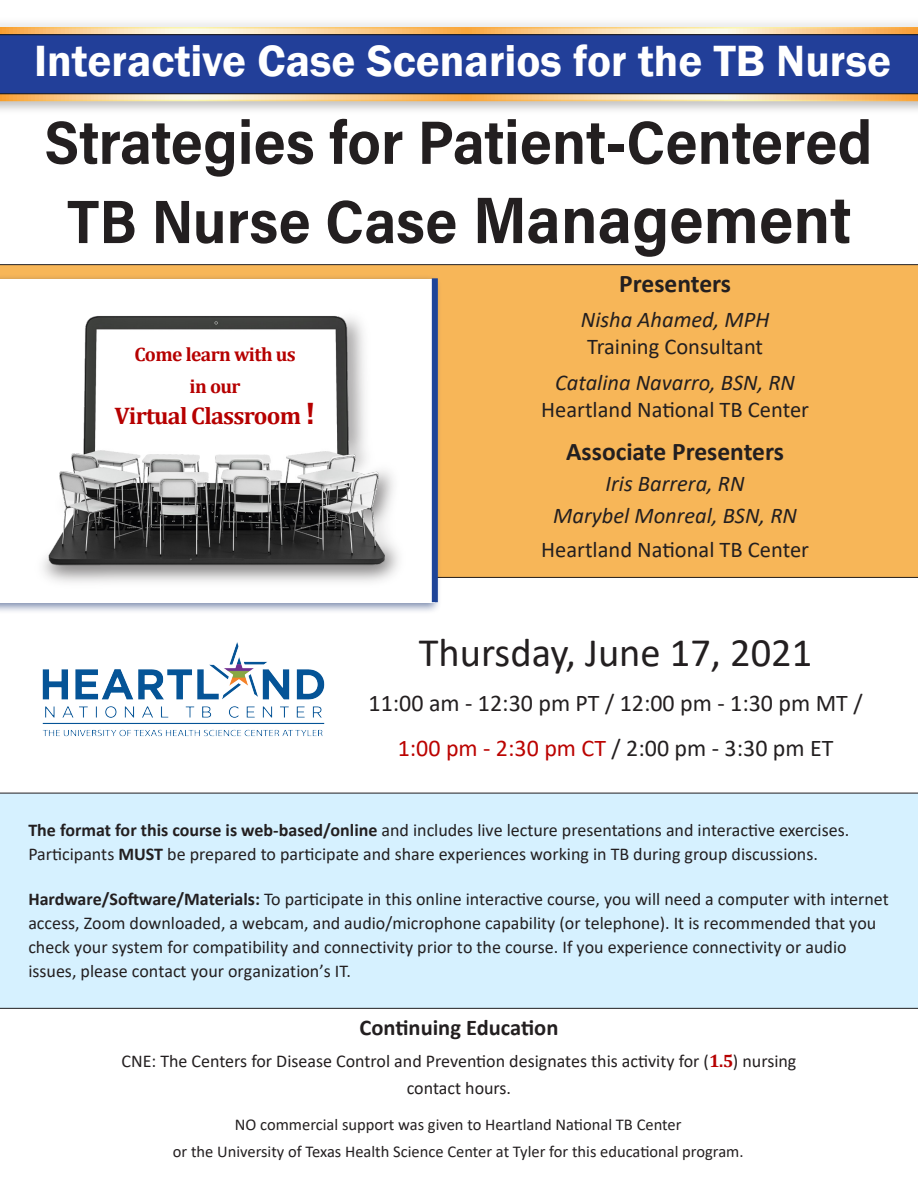
<style>
.page{position:relative;width:918px;height:1188px;background:#fff}
.page>*{position:absolute;margin:0;border:0;box-sizing:border-box;transform-origin:0 0}
.t1{font:61.5px/79.2px "Acumin Variable Concept";color:#231f20;text-align:center}
.t2{font:600 45px "Franklin Gothic";color:#fff}
.t3{font:40.5px "Calibri";color:#231f20}
.t4{font:700 25.5px "Calibri";color:#231f20}
.t5{font:700 24.15px "Cambria";letter-spacing:-.03em;color:#b60000}
.t6{font:24px "Calibri";color:#231f20}
.t7{font:italic 22.5px "Calibri";color:#231f20}
.t8{font:22.5px "Calibri";color:#231f20}
.t9{font:700 22.5px "Calibri";color:#231f20}
.t10{font:700 19.5px "Cambria";letter-spacing:-.03em;color:#b60000}
.t11{font:18px/24px "Calibri";color:#231f20}
.t12{font:16.5px "Calibri";color:#231f20}
.s1{font-size:66px}
.s2{font-size:31.5px}
.s3{color:#bb0300}
.s4{font-weight:700}
.s5{font-family:"Cambria";font-weight:700;color:#b60000}
</style>
<div class="page">
<div style="left:0;top:264px;width:918px;height:314px;background:#f7b658"></div>
<div style="left:0;top:274px;width:442px;height:340px;background:#002063;opacity:.52"></div>
<div style="left:0;top:279px;width:434px;height:323px;background:#fff"></div>
<img style="left:0;top:267px;width:445px;height:322px">
<div style="left:0;top:793px;width:918px;height:216px;background:#d6f1ff"></div>
<img style="left:42px;top:642px;width:283px;height:95px">
<div style="left:0;top:16px;width:918px;height:100px;background:#231f20;opacity:.75"></div>
<svg style="left:0;top:27px;width:918px;height:74px;background:#f6cf93"></svg>
<div style="left:0;top:34px;width:918px;height:60px;background:#223f99"></div>
<div style="left:432px;top:278px;width:6px;height:324px;background:#1e4498"></div>
<p class="t2" style="left:34px;top:34px;width:858px">Interactive Case Scenarios for the TB Nurse</p>
<p class="t1" style="left:44px;top:100px;width:830px">Strategies for Patient-Centered<br>TB Nurse Case <span class="s1">Management</span></p>
<p class="t10" style="left:134px;top:341px;width:163px">Come learn with us</p>
<p class="t10" style="left:190px;top:373px;width:52px">in our</p>
<p class="t5" style="left:114px;top:399px;width:203px">Virtual Classroom <span class="s2">!</span></p>
<p class="t4" style="left:619px;top:266px;width:113px">Presenters</p>
<p class="t7" style="left:581px;top:304px;width:190px">Nisha Ahamed, MPH</p>
<p class="t8" style="left:587px;top:331px;width:178px">Training Consultant</p>
<p class="t7" style="left:555px;top:367px;width:241px">Catalina Navarro, BSN, RN</p>
<p class="t8" style="left:541px;top:394px;width:269px">Heartland National TB Center</p>
<p class="t4" style="left:566px;top:433px;width:219px">Associate Presenters</p>
<p class="t7" style="left:606px;top:468px;width:141px">Iris Barrera, RN</p>
<p class="t7" style="left:553px;top:499px;width:245px">Marybel Monreal, BSN, RN</p>
<p class="t8" style="left:541px;top:534px;width:269px">Heartland National TB Center</p>
<p class="t3" style="left:419px;top:624px;width:395px">Thursday, June 17, 2021</p>
<p class="t6" style="left:369px;top:686px;width:496px">11:00 am - 12:30 pm PT / 12:00 pm - 1:30 pm MT /</p>
<p class="t6" style="left:398px;top:731px;width:437px"><span class="s3">1:00 pm - 2:30 pm CT</span> / 2:00 pm - 3:30 pm ET</p>
<p class="t11" style="left:28px;top:817px;width:822px"><span class="s4">The format for this course is web-based/online</span> and includes live lecture presentations and interactive exercises.<br>Participants <span class="s4">MUST</span> be prepared to participate and share experiences working in TB during group discussions.</p>
<p class="t11" style="left:28px;top:886px;width:862px"><span class="s4">Hardware/Software/Materials:</span> To participate in this online interactive course, you will need a computer with internet access, Zoom downloaded, a webcam, and audio/microphone capability (or telephone). It is recommended that you check your system for compatibility and connectivity prior to the course. If you experience connectivity or audio issues, please contact your organization’s IT.</p>
<p class="t9" style="left:360px;top:1012px;width:200px">Continuing Education</p>
<p class="t11" style="left:121px;top:1048px;width:676px">CNE: The Centers for Disease Control and Prevention designates this activity for (<span class="s5">1.5</span>) nursing</p>
<p class="t11" style="left:407px;top:1075px;width:106px">contact hours.</p>
<p class="t12" style="left:235px;top:1113px;width:448px">NO commercial support was given to Heartland National TB Center</p>
<p class="t12" style="left:173px;top:1140px;width:572px">or the University of Texas Health Science Center at Tyler for this educational program.</p>
</div>
